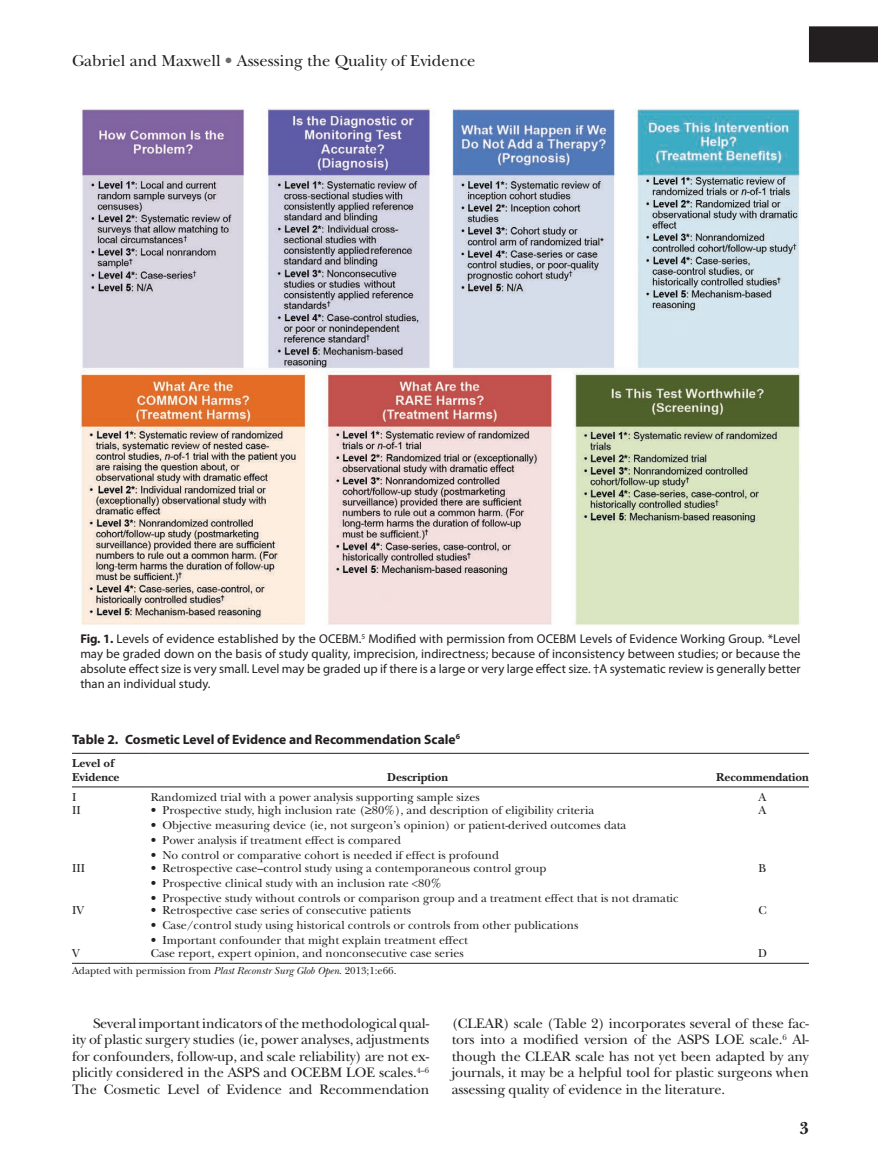
<style>
.page{position:relative;width:878px;height:1175px;background:#fff}
.page>*{position:absolute;margin:0;border:0;box-sizing:border-box;transform-origin:0 0}
.t1{font:700 18px "New Baskerville";color:#231f20}
.t2{font:16.5px "New Baskerville";color:#231f20}
.t3{font:14.25px/16.5px "New Baskerville";letter-spacing:-.01em;color:#231f20;text-align:justify}
.t4{font:700 13.5px "Myriad Pro";color:#231f20}
.t5{font:12.75px/15px "Myriad Pro";color:#231f20;text-align:justify}
.t6{font:12px "New Baskerville";color:#231f20}
.t7{font:700 12px/13.5px "New Baskerville";color:#231f20}
.t8{font:10.5px "New Baskerville";color:#231f20}
.s1{color:#6c6d70}
.s2{font-weight:700}
.s3{font-family:"Gandhari Unicode"}
.s4{font-style:italic}
</style>
<div class="page">
<div style="left:808px;top:26px;width:70px;height:36px;background:#231f20"></div>
<img style="left:80px;top:108px;width:720px;height:517px">
<hr style="left:72px;top:753px;width:79px;height:1px;background:#231f20">
<hr style="left:151px;top:753px;width:565px;height:1px;background:#231f20">
<hr style="left:716px;top:753px;width:93px;height:1px;background:#231f20">
<hr style="left:72px;top:786px;width:79px;height:1px;background:#231f20">
<hr style="left:151px;top:786px;width:565px;height:1px;background:#231f20">
<hr style="left:716px;top:786px;width:93px;height:1px;background:#231f20">
<hr style="left:72px;top:963px;width:79px;height:1px;background:#231f20">
<hr style="left:151px;top:963px;width:565px;height:1px;background:#231f20">
<hr style="left:716px;top:963px;width:93px;height:1px;background:#231f20">
<h2 class="t2" style="left:72px;top:51px;width:405px">Gabriel and Maxwell <span class="s1">•</span> Assessing the Quality of Evidence</h2>
<p class="t5" style="left:80px;top:631px;width:721px"><span class="s2">Fig. 1.</span> Levels of evidence established by the OCEBM.<sup>5</sup> Modified with permission from OCEBM Levels of Evidence Working Group. *Level may be graded down on the basis of study quality, imprecision, indirectness; because of inconsistency between studies; or because the absolute effect size is very small. Level may be graded up if there is a large or very large effect size. †A systematic review is generally better than an individual study.</p>
<p class="t4" style="left:72px;top:730px;width:389px">Table 2. Cosmetic Level of Evidence and Recommendation Scale<sup>6</sup></p>
<p class="t7" style="left:72px;top:757px;width:49px">Level of<br>Evidence</p>
<p class="t7" style="left:387px;top:770px;width:62px">Description</p>
<p class="t7" style="left:716px;top:770px;width:94px">Recommendation</p>
<p class="t6" style="left:72px;top:790px;width:6px">I</p>
<p class="t6" style="left:151px;top:790px;width:330px">Randomized trial with a power analysis supporting sample sizes</p>
<p class="t6" style="left:758px;top:790px;width:9px">A</p>
<p class="t6" style="left:72px;top:803px;width:10px">II</p>
<p class="t6" style="left:151px;top:803px;width:445px">• Prospective study, high inclusion rate (<span class="s3">≥</span>80%), and description of eligibility criteria</p>
<p class="t6" style="left:151px;top:818px;width:477px">• Objective measuring device (ie, not surgeon’s opinion) or patient-derived outcomes data</p>
<p class="t6" style="left:151px;top:833px;width:252px">• Power analysis if treatment effect is compared</p>
<p class="t6" style="left:151px;top:848px;width:349px">• No control or comparative cohort is needed if effect is profound</p>
<p class="t6" style="left:758px;top:803px;width:9px">A</p>
<p class="t6" style="left:72px;top:861px;width:14px">III</p>
<p class="t6" style="left:151px;top:861px;width:397px">• Retrospective case–control study using a contemporaneous control group</p>
<p class="t6" style="left:151px;top:876px;width:292px">• Prospective clinical study with an inclusion rate &lt;80%</p>
<p class="t6" style="left:151px;top:891px;width:529px">• Prospective study without controls or comparison group and a treatment effect that is not dramatic</p>
<p class="t6" style="left:758px;top:861px;width:9px">B</p>
<p class="t6" style="left:72px;top:903px;width:14px">IV</p>
<p class="t6" style="left:151px;top:903px;width:262px">• Retrospective case series of consecutive patients</p>
<p class="t6" style="left:151px;top:918px;width:429px">• Case/control study using historical controls or controls from other publications</p>
<p class="t6" style="left:151px;top:933px;width:319px">• Important confounder that might explain treatment effect</p>
<p class="t6" style="left:758px;top:903px;width:10px">C</p>
<p class="t6" style="left:72px;top:946px;width:9px">V</p>
<p class="t6" style="left:151px;top:946px;width:314px">Case report, expert opinion, and nonconsecutive case series</p>
<p class="t6" style="left:758px;top:946px;width:10px">D</p>
<p class="t8" style="left:72px;top:964px;width:326px">Adapted with permission from <span class="s4">Plast Reconstr Surg Glob Open</span>. 2013;1:e66.</p>
<p class="t3" style="left:72px;top:1015px;width:359px;text-indent:21px">Several important indicators of the methodological qual&shy;ity of plastic surgery studies (ie, power analyses, adjustments for confounders, follow-up, and scale reliability) are not ex&shy;plicitly considered in the ASPS and OCEBM LOE scales.<sup>4–6<br></sup>The Cosmetic Level of Evidence and Recommendation</p>
<p class="t3" style="left:452px;top:1015px;width:359px">(CLEAR) scale (Table 2) incorporates several of these fac&shy;tors into a modified version of the ASPS LOE scale.<sup>6</sup> Al&shy;though the CLEAR scale has not yet been adapted by any journals, it may be a helpful tool for plastic surgeons when assessing quality of evidence in the literature.</p>
<h1 class="t1" style="left:799px;top:1118px;width:11px">3</h1>
</div>
